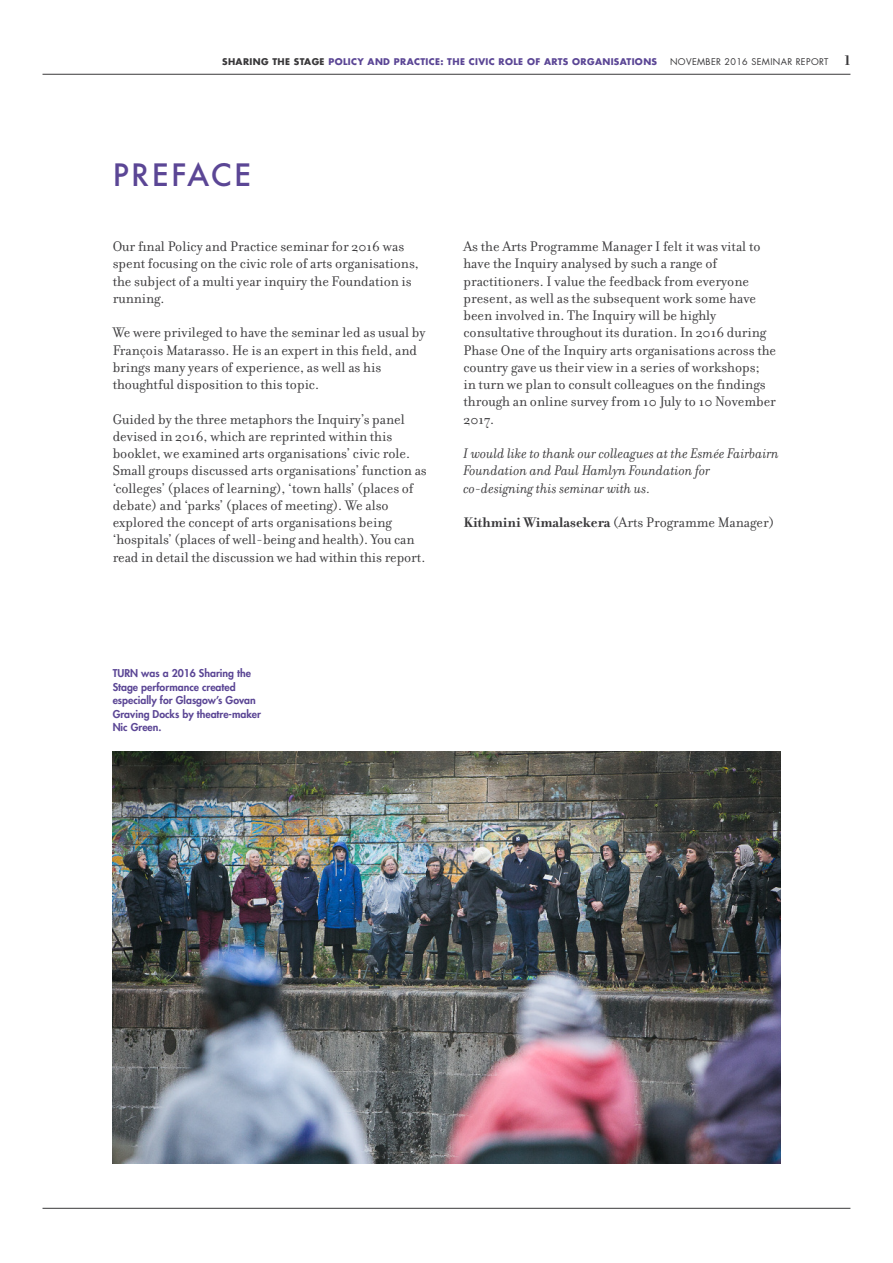
<style>
.page{position:relative;width:893px;height:1263px;background:#fff}
.page>*{position:absolute;margin:0;border:0;box-sizing:border-box;transform-origin:0 0}
.t1{font:500 30px "Futura";letter-spacing:.08em;color:#5b4695}
.t2{font:15px/17.2px "Filosofia OT";color:#39383a}
.t3{font:italic 15px/17.2px "Filosofia OT";color:#39383a}
.t4{font:800 10.5px/13.5px "Futura";color:#5b4695}
.t5{font:700 9px "Futura";letter-spacing:.04em;color:#5b4695}
.t6{font:9px "Futura";letter-spacing:.04em;color:#39383a}
.s1{color:#39383a}
.s2{font-family:"Filosofia OT";font-weight:700;font-size:15px}
.s3{font-weight:700}
</style>
<div class="page">
<hr style="left:43px;top:1208px;width:807px;height:1px;background:#39383a">
<hr style="left:43px;top:74px;width:807px;height:1px;background:#39383a">
<img style="left:113px;top:751px;width:667px;height:412px">
<p class="t5" style="left:222px;top:58px;width:437px"><span class="s1">SHARING THE STAGE</span> POLICY AND PRACTICE: THE CIVIC ROLE OF ARTS ORGANISATIONS</p>
<p class="t6" style="left:670px;top:58px;width:182px">NOVEMBER 2016 SEMINAR REPORT <span class="s2">1</span></p>
<h1 class="t1" style="left:113px;top:158px;width:140px">PREFACE</h1>
<p class="t2" style="left:113px;top:240px;width:308px">Our final Policy and Practice seminar for 2016 was spent focusing on the civic role of arts organisations, the subject of a multi year inquiry the Foundation is running.</p>
<p class="t2" style="left:113px;top:326px;width:314px">We were privileged to have the seminar led as usual by François Matarasso. He is an expert in this field, and brings many years of experience, as well as his thoughtful disposition to this topic.</p>
<p class="t2" style="left:113px;top:412px;width:316px">Guided by the three metaphors the Inquiry’s panel devised in 2016, which are reprinted within this booklet, we examined arts organisations’ civic role.<br>Small groups discussed arts organisations’ function as ‘colleges’ (places of learning), ‘town halls’ (places of debate) and ‘parks’ (places of meeting). We also explored the concept of arts organisations being ‘hospitals’ (places of well-being and health). You can read in detail the discussion we had within this report.</p>
<p class="t2" style="left:463px;top:240px;width:314px">As the Arts Programme Manager I felt it was vital to have the Inquiry analysed by such a range of practitioners. I value the feedback from everyone present, as well as the subsequent work some have been involved in. The Inquiry will be highly consultative throughout its duration. In 2016 during Phase One of the Inquiry arts organisations across the country gave us their view in a series of workshops;<br>in turn we plan to consult colleagues on the findings through an online survey from 10 July to 10 November 2017.</p>
<p class="t3" style="left:463px;top:447px;width:317px">I would like to thank our colleagues at the Esmée Fairbairn<br>Foundation and Paul Hamlyn Foundation for co-designing this seminar with us.</p>
<p class="t2" style="left:463px;top:516px;width:312px"><span class="s3">Kithmini Wimalasekera</span> (Arts Programme Manager)</p>
<p class="t4" style="left:113px;top:668px;width:150px">TURN was a 2016 Sharing the<br>Stage performance created especially for Glasgow’s Govan<br>Graving Docks by theatre-maker<br>Nic Green.</p>
</div>
